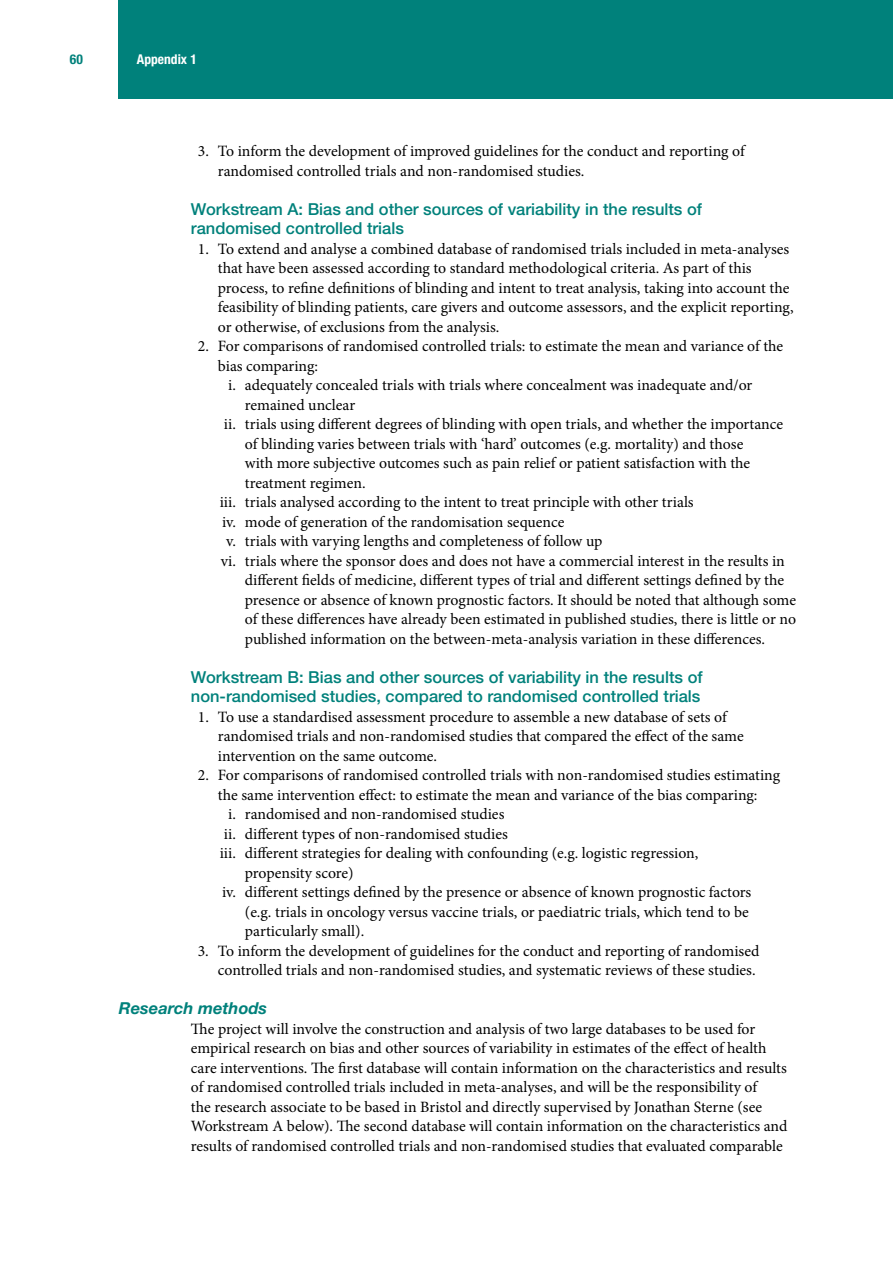
<style>
.page{position:relative;width:893px;height:1263px;background:#fff}
.page>*{position:absolute;margin:0;border:0;box-sizing:border-box;transform-origin:0 0}
.t1{font:500 16.5px/19.5px "Helvetica Neue LT Pro";color:#00817b}
.t2{font:italic 700 16.5px "Helvetica Neue LT Pro";color:#00817b}
.t3{font:15.75px/19.5px "Minion Pro";color:#000}
.t4{font:700 condensed 13.5px "Helvetica Neue LT Pro";color:#fff}
.t5{font:700 condensed 13.5px "Helvetica Neue LT Pro";color:#00817b}
</style>
<div class="page">
<div style="left:119px;top:0;width:774px;height:99px;background:#00817b"></div>
<p class="t5" style="left:70px;top:51px;width:14px">60</p>
<p class="t4" style="left:137px;top:51px;width:61px">Appendix 1</p>
<p class="t3" style="left:218px;top:141px;width:528px;text-indent:-20px">3. To inform the development of improved guidelines for the conduct and reporting of randomised controlled trials and non-randomised studies.</p>
<p class="t1" style="left:191px;top:199px;width:513px">Workstream A: Bias and other sources of variability in the results of randomised controlled trials</p>
<p class="t3" style="left:218px;top:239px;width:577px;text-indent:-20px">1. To extend and analyse a combined database of randomised trials included in meta-analyses that have been assessed according to standard methodological criteria. As part of this process, to refine definitions of blinding and intent to treat analysis, taking into account the feasibility of blinding patients, care givers and outcome assessors, and the explicit reporting, or otherwise, of exclusions from the analysis.</p>
<p class="t3" style="left:198px;top:336px;width:587px">2. For comparisons of randomised controlled trials: to estimate the mean and variance of the</p>
<p class="t3" style="left:218px;top:356px;width:102px">bias comparing:</p>
<p class="t3" style="left:228px;top:375px;width:526px">i. adequately concealed trials with trials where concealment was inadequate and/or</p>
<p class="t3" style="left:245px;top:395px;width:112px">remained unclear</p>
<p class="t3" style="left:224px;top:414px;width:561px">ii. trials using different degrees of blinding with open trials, and whether the importance</p>
<p class="t3" style="left:245px;top:434px;width:500px">of blinding varies between trials with ‘hard’ outcomes (e.g. mortality) and those</p>
<p class="t3" style="left:245px;top:453px;width:507px">with more subjective outcomes such as pain relief or patient satisfaction with the</p>
<p class="t3" style="left:245px;top:473px;width:122px">treatment regimen.</p>
<p class="t3" style="left:220px;top:492px;width:475px">iii. trials analysed according to the intent to treat principle with other trials</p>
<p class="t3" style="left:222px;top:512px;width:344px">iv. mode of generation of the randomisation sequence</p>
<p class="t3" style="left:226px;top:531px;width:378px">v. trials with varying lengths and completeness of follow up</p>
<p class="t3" style="left:221px;top:551px;width:565px">vi. trials where the sponsor does and does not have a commercial interest in the results in</p>
<p class="t3" style="left:245px;top:570px;width:541px">different fields of medicine, different types of trial and different settings defined by the</p>
<p class="t3" style="left:245px;top:590px;width:553px">presence or absence of known prognostic factors. It should be noted that although some</p>
<p class="t3" style="left:245px;top:609px;width:553px">of these differences have already been estimated in published studies, there is little or no</p>
<p class="t3" style="left:245px;top:629px;width:522px">published information on the between-meta-analysis variation in these differences.</p>
<p class="t1" style="left:191px;top:667px;width:513px">Workstream B: Bias and other sources of variability in the results of non-randomised studies, compared to randomised controlled trials</p>
<p class="t3" style="left:218px;top:707px;width:527px;text-indent:-20px">1. To use a standardised assessment procedure to assemble a new database of sets of randomised trials and non-randomised studies that compared the effect of the same intervention on the same outcome.</p>
<p class="t3" style="left:198px;top:765px;width:584px">2. For comparisons of randomised controlled trials with non-randomised studies estimating</p>
<p class="t3" style="left:218px;top:785px;width:541px">the same intervention effect: to estimate the mean and variance of the bias comparing:</p>
<p class="t3" style="left:228px;top:804px;width:278px">i. randomised and non-randomised studies</p>
<p class="t3" style="left:224px;top:824px;width:285px">ii. different types of non-randomised studies</p>
<p class="t3" style="left:220px;top:843px;width:480px">iii. different strategies for dealing with confounding (e.g. logistic regression,</p>
<p class="t3" style="left:245px;top:863px;width:110px">propensity score)</p>
<p class="t3" style="left:222px;top:882px;width:531px">iv. different settings defined by the presence or absence of known prognostic factors</p>
<p class="t3" style="left:245px;top:902px;width:505px">(e.g. trials in oncology versus vaccine trials, or paediatric trials, which tend to be</p>
<p class="t3" style="left:245px;top:921px;width:121px">particularly small).</p>
<p class="t3" style="left:198px;top:941px;width:563px;text-align:right">3. To inform the development of guidelines for the conduct and reporting of randomised controlled trials and non-randomised studies, and systematic reviews of these studies.</p>
<p class="t2" style="left:119px;top:998px;width:150px">Research methods</p>
<p class="t3" style="left:191px;top:1019px;width:598px">The project will involve the construction and analysis of two large databases to be used for empirical research on bias and other sources of variability in estimates of the effect of health care interventions. The first database will contain information on the characteristics and results of randomised controlled trials included in meta-analyses, and will be the responsibility of<br>the research associate to be based in Bristol and directly supervised by Jonathan Sterne (see Workstream A below). The second database will contain information on the characteristics and results of randomised controlled trials and non-randomised studies that evaluated comparable</p>
</div>
